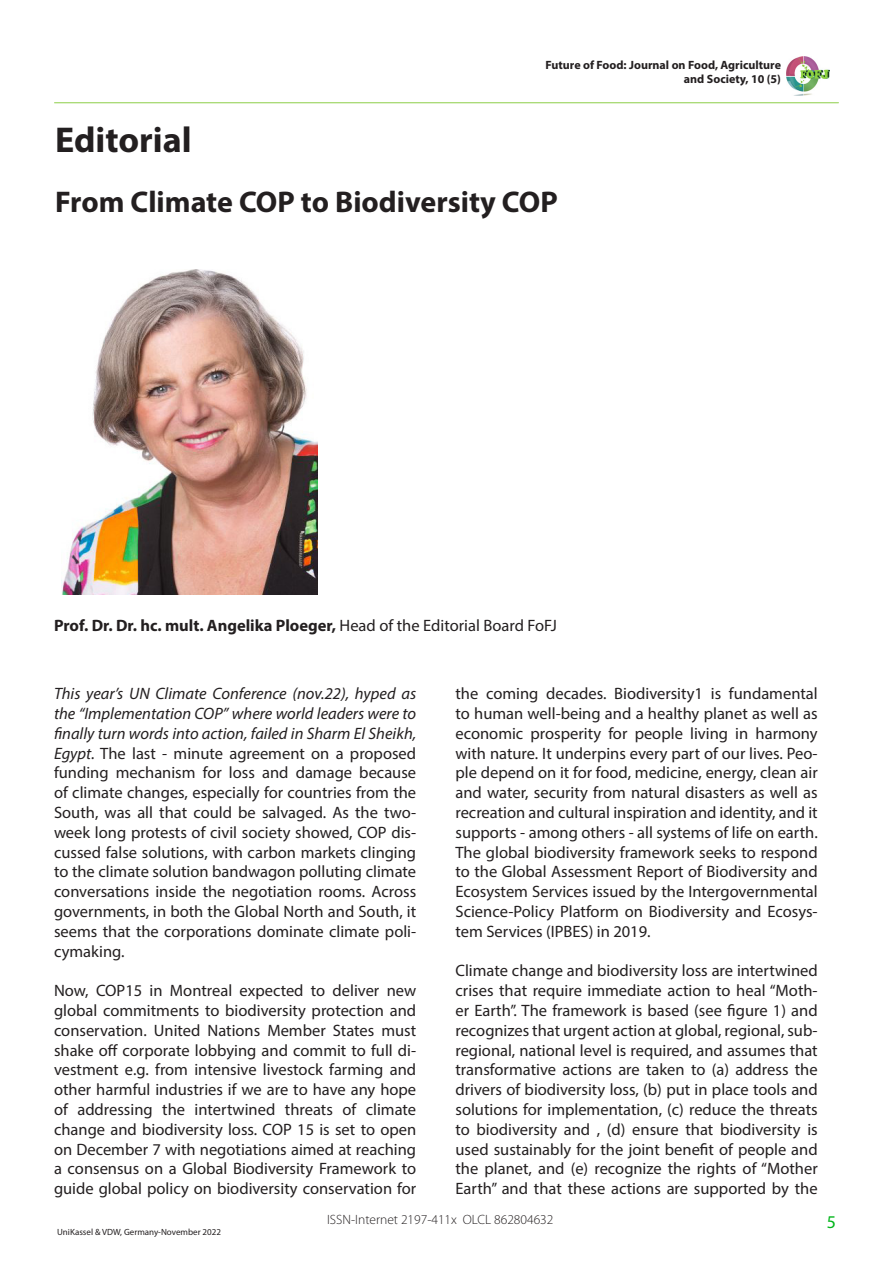
<style>
.page{position:relative;width:893px;height:1263px;background:#fff}
.page>*{position:absolute;margin:0;border:0;box-sizing:border-box;transform-origin:0 0}
.t1{font:700 36px "Myriad Pro";color:#231f20}
.t2{font:700 30px "Myriad Pro";color:#231f20}
.t3{font:18px "Myriad Pro";color:#00b51a}
.t4{font:16.5px/19.8px "Myriad Pro";color:#231f20;text-align:justify}
.t5{font:700 16.5px "Myriad Pro";color:#231f20}
.t6{font:300 13.5px "Myriad Pro";color:#231f20}
.t7{font:700 12px/14.4px "Myriad Pro";color:#231f20;text-align:right}
.t8{font:9px "Myriad Pro";color:#231f20}
.s1{font-weight:400}
.s2{font-style:italic}
</style>
<div class="page">
<hr style="left:55px;top:102px;width:783px;height:1px;background:#92d050">
<img style="left:786px;top:56px;width:44px;height:40px">
<img style="left:62px;top:270px;width:256px;height:325px">
<p class="t7" style="left:545px;top:57px;width:237px">Future of Food: Journal on Food, Agriculture and Society, 10 (5)</p>
<p class="t1" style="left:55px;top:117px;width:138px">Editorial</p>
<p class="t2" style="left:55px;top:183px;width:504px">From Climate COP to Biodiversity COP</p>
<p class="t5" style="left:54px;top:614px;width:504px">Prof. Dr. Dr. hc. mult. Angelika Ploeger, <span class="s1">Head of the Editorial Board FoFJ</span></p>
<p class="t4" style="left:54px;top:683px;width:364px"><span class="s2">This year’s UN Climate Conference (nov.22), hyped as the “Implementation COP” where world leaders were to finally turn words into action, failed in Sharm El Sheikh, Egypt.</span> The last - minute agreement on a proposed funding mechanism for loss and damage because of climate changes, especially for countries from the South, was all that could be salvaged. As the two&shy;week long protests of civil society showed, COP dis&shy;cussed false solutions, with carbon markets clinging to the climate solution bandwagon polluting climate conversations inside the negotiation rooms. Across governments, in both the Global North and South, it seems that the corporations dominate climate poli&shy;cymaking.</p>
<p class="t4" style="left:54px;top:980px;width:364px">Now, COP15 in Montreal expected to deliver new global commitments to biodiversity protection and conservation. United Nations Member States must shake off corporate lobbying and commit to full di&shy;vestment e.g. from intensive livestock farming and other harmful industries if we are to have any hope of addressing the intertwined threats of climate change and biodiversity loss. COP 15 is set to open on December 7 with negotiations aimed at reaching a consensus on a Global Biodiversity Framework to guide global policy on biodiversity conservation for</p>
<p class="t4" style="left:455px;top:683px;width:364px">the coming decades. Biodiversity1 is fundamental to human well-being and a healthy planet as well as economic prosperity for people living in harmony with nature. It underpins every part of our lives. Peo&shy;ple depend on it for food, medicine, energy, clean air and water, security from natural disasters as well as recreation and cultural inspiration and identity, and it supports - among others - all systems of life on earth.<br>The global biodiversity framework seeks to respond to the Global Assessment Report of Biodiversity and Ecosystem Services issued by the Intergovernmental Science-Policy Platform on Biodiversity and Ecosys&shy;tem Services (IPBES) in 2019.</p>
<p class="t4" style="left:455px;top:961px;width:364px">Climate change and biodiversity loss are intertwined crises that require immediate action to heal “Moth&shy;er Earth”. The framework is based (see figure 1) and recognizes that urgent action at global, regional, sub&shy;regional, national level is required, and assumes that transformative actions are taken to (a) address the drivers of biodiversity loss, (b) put in place tools and solutions for implementation, (c) reduce the threats to biodiversity and , (d) ensure that biodiversity is used sustainably for the joint benefit of people and the planet, and (e) recognize the rights of “Mother Earth” and that these actions are supported by the</p>
<p class="t8" style="left:57px;top:1226px;width:165px">UniKassel &amp; VDW, Germany-November 2022</p>
<p class="t6" style="left:327px;top:1212px;width:228px">ISSN-Internet 2197-411x OLCL 862804632</p>
<p class="t3" style="left:827px;top:1211px;width:11px">5</p>
</div>
